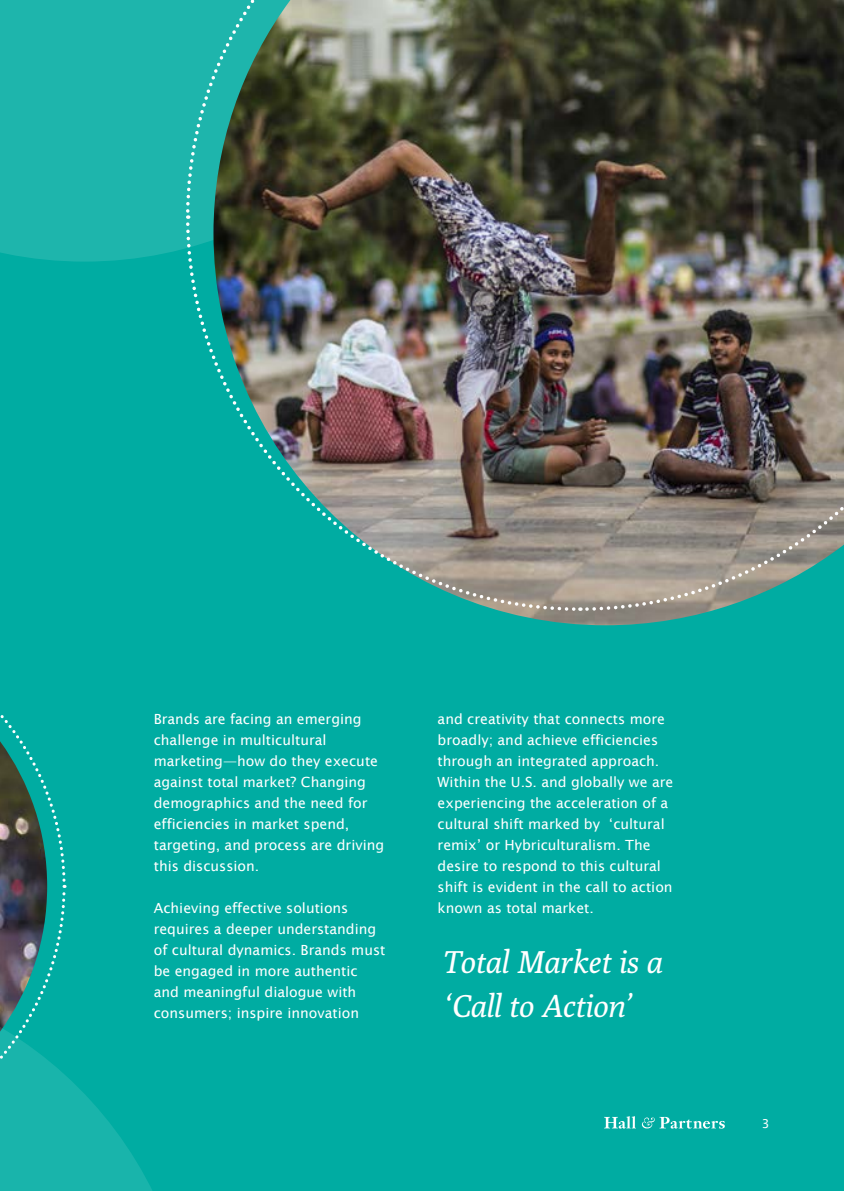
<style>
.page{position:relative;width:844px;height:1191px;background:#fff}
.page>*{position:absolute;margin:0;border:0;box-sizing:border-box;transform-origin:0 0}
.t1{font:italic 31.5px/43.8px "Poly";color:#fff}
.t2{font:14px/21px "Lucida Sans";color:#fff}
.t3{font:12.25px "Lucida Sans";color:#fff}
</style>
<div class="page">
<div style="left:0;top:0;width:843px;height:1191px;background:#00aca2"></div>
<div style="left:0;top:0;width:213px;height:262px;background:#1eb5ac"></div>
<svg style="left:604px;top:1116px;width:120px;height:12px"></svg>
<svg style="left:0;top:715px;width:67px;height:256px"></svg>
<img style="left:0;top:741px;width:47px;height:231px">
<svg style="left:0;top:972px;width:152px;height:219px"></svg>
<img style="left:213px;top:0;width:630px;height:625px">
<img style="left:583px;top:217px;width:260px;height:395px">
<svg style="left:579px;top:0;width:264px;height:214px;background:#353529"></svg>
<img style="left:184px;top:0;width:392px;height:217px">
<img style="left:184px;top:220px;width:395px;height:392px">
<p class="t2" style="left:154px;top:708px;width:232px">Brands are facing an emerging challenge in multicultural marketing—how do they execute against total market? Changing demographics and the need for efficiencies in market spend, targeting, and process are driving this discussion.</p>
<p class="t2" style="left:154px;top:897px;width:233px">Achieving effective solutions requires a deeper understanding of cultural dynamics. Brands must be engaged in more authentic and meaningful dialogue with consumers; inspire innovation</p>
<p class="t2" style="left:437px;top:708px;width:237px">and creativity that connects more broadly; and achieve efficiencies through an integrated approach.<br>Within the U.S. and globally we are experiencing the acceleration of a cultural shift marked by ‘cultural remix’ or Hybriculturalism. The desire to respond to this cultural shift is evident in the call to action known as total market.</p>
<h1 class="t1" style="left:442px;top:939px;width:221px">Total Market is a ‘Call to Action’</h1>
<p class="t3" style="left:761px;top:1117px;width:9px">3</p>
</div>
